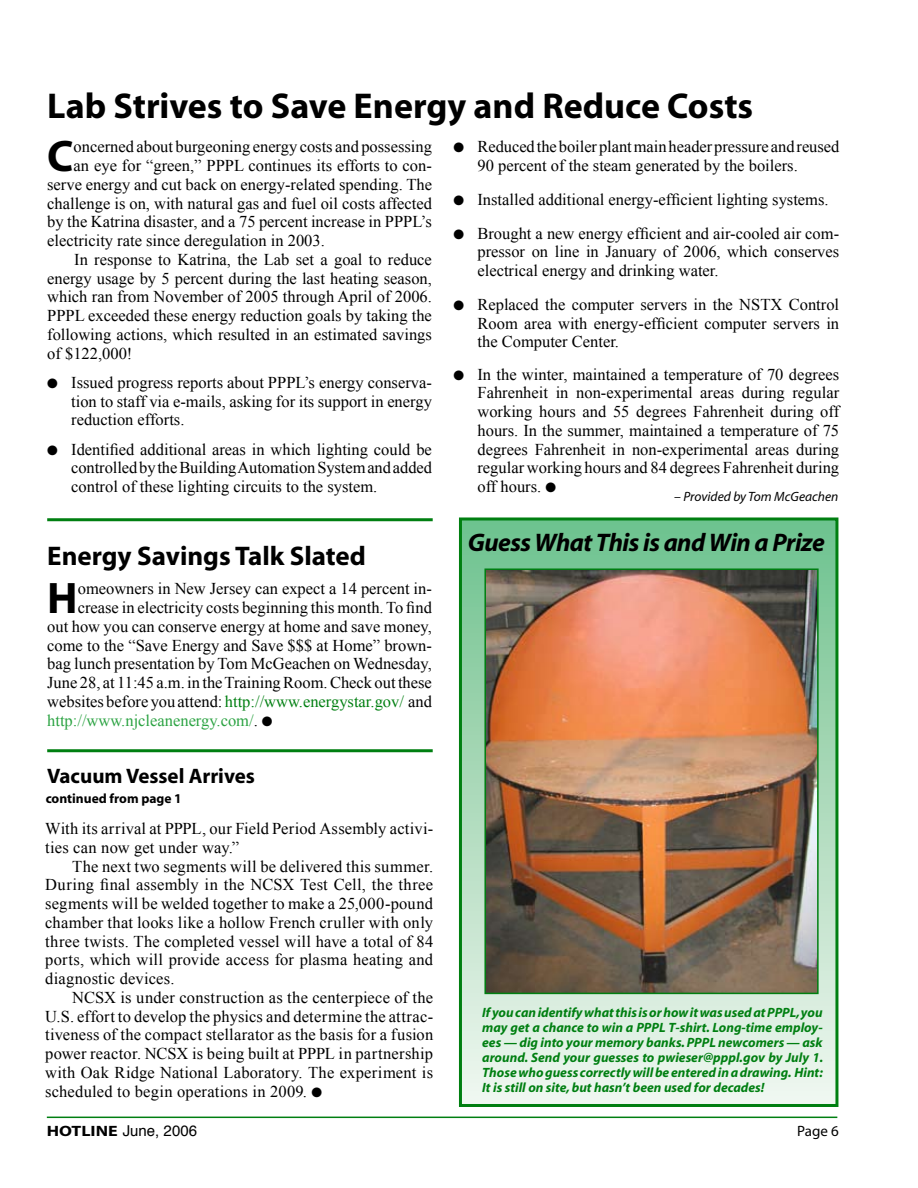
<style>
.page{position:relative;width:918px;height:1188px;background:#fff}
.page>*{position:absolute;margin:0;border:0;box-sizing:border-box;transform-origin:0 0}
.t1{font:700 44.25px "Myriad";color:#000}
.t2{font:700 36px "Myriad";color:#000}
.t3{font:700 27px "Myriad";color:#000}
.t4{font:italic 700 25.5px "Myriad";letter-spacing:-.02em;color:#000}
.t5{font:700 21px "Myriad";color:#000}
.t6{font:16.5px/18.8px "Times New Roman";color:#000;text-align:justify}
.t7{font:16.5px "Times New Roman";color:#2ca343}
.t8{font:15px "Helvetica";color:#000}
.t9{font:15px "Myriad";color:#000}
.t10{font:italic 700 13.5px/15px "Myriad";color:#007f11;text-align:justify}
.t11{font:italic 13.5px "Myriad";color:#000}
.t12{font:700 13.5px "Myriad";color:#000}
.s1{color:#007f11}
.s2{color:#000}
.s3{font-family:"Myriad";font-weight:700}
</style>
<div class="page">
<div style="left:460px;top:519px;width:377px;height:586px;background:linear-gradient(to bottom,#6ec18d,#f0f6f0)"></div>
<div style="left:459px;top:517px;width:379px;height:590px;border:3px solid #007f11"></div>
<hr style="left:47px;top:1117px;width:790px;height:1px;background:#007f11">
<img style="left:487px;top:571px;width:329px;height:420px">
<div style="left:484px;top:568px;width:335px;height:426px;border:2px solid #007f11"></div>
<hr style="left:47px;top:518px;width:386px;height:3px;background:#007f11">
<hr style="left:47px;top:749px;width:386px;height:3px;background:#007f11">
<h2 class="t2" style="left:47px;top:87px;width:707px">Lab Strives to Save Energy and Reduce Costs</h2>
<h1 class="t1" style="left:47px;top:133px;width:28px">C</h1>
<p class="t6" style="left:74px;top:137px;width:360px">oncerned about burgeoning energy costs and possessing</p>
<p class="t6" style="left:478px;top:137px;width:363px;text-indent:-24px">● Reduced the boiler plant main header pressure and reused<br>90 percent of the steam generated by the boilers.</p>
<p class="t6" style="left:454px;top:190px;width:377px">● Installed additional energy-efficient lighting systems.</p>
<p class="t6" style="left:478px;top:223px;width:363px;text-indent:-24px">● Brought a new energy efficient and air-cooled air com&shy;pressor on line in January of 2006, which conserves electrical energy and drinking water.</p>
<p class="t6" style="left:478px;top:295px;width:363px;text-indent:-24px">● Replaced the computer servers in the NSTX Control Room area with energy-efficient computer servers in the Computer Center.</p>
<p class="t6" style="left:478px;top:364px;width:363px;text-indent:-24px">● In the winter, maintained a temperature of 70 degrees Fahrenheit in non-experimental areas during regular working hours and 55 degrees Fahrenheit during off hours. In the summer, maintained a temperature of 75 degrees Fahrenheit in non-experimental areas during regular working hours and 84 degrees Fahrenheit during off hours. ●</p>
<p class="t11" style="left:674px;top:490px;width:166px">– Provided by Tom McGeachen</p>
<p class="t6" style="left:74px;top:156px;width:360px">an eye for “green,” PPPL continues its efforts to con-</p>
<p class="t6" style="left:47px;top:175px;width:386px">serve energy and cut back on energy-related spending. The</p>
<p class="t6" style="left:47px;top:193px;width:386px">challenge is on, with natural gas and fuel oil costs affected</p>
<p class="t6" style="left:47px;top:212px;width:386px">by the Katrina disaster, and a 75 percent increase in PPPL’s</p>
<p class="t6" style="left:47px;top:231px;width:279px">electricity rate since deregulation in 2003.</p>
<p class="t6" style="left:74px;top:250px;width:359px">In response to Katrina, the Lab set a goal to reduce</p>
<p class="t6" style="left:47px;top:268px;width:386px">energy usage by 5 percent during the last heating season,</p>
<p class="t6" style="left:47px;top:287px;width:386px">which ran from November of 2005 through April of 2006.</p>
<p class="t6" style="left:47px;top:306px;width:386px">PPPL exceeded these energy reduction goals by taking the</p>
<p class="t6" style="left:47px;top:325px;width:386px">following actions, which resulted in an estimated savings</p>
<p class="t6" style="left:47px;top:343px;width:87px">of $122,000!</p>
<p class="t6" style="left:71px;top:373px;width:362px;text-indent:-24px">● Issued progress reports about PPPL’s energy conserva&shy;tion to staff via e-mails, asking for its support in energy reduction efforts.</p>
<p class="t6" style="left:71px;top:439px;width:362px;text-indent:-24px">● Identified additional areas in which lighting could be controlled by the Building Automation System and added control of these lighting circuits to the system.</p>
<h3 class="t3" style="left:47px;top:543px;width:320px">Energy Savings Talk Slated</h3>
<h1 class="t1" style="left:47px;top:575px;width:32px">H</h1>
<p class="t6" style="left:78px;top:579px;width:356px">omeowners in New Jersey can expect a 14 percent in-</p>
<p class="t6" style="left:78px;top:598px;width:356px">crease in electricity costs beginning this month. To find</p>
<p class="t6" style="left:47px;top:617px;width:386px">out how you can conserve energy at home and save money,</p>
<p class="t6" style="left:47px;top:636px;width:386px">come to the “Save Energy and Save $$$ at Home” brown-</p>
<p class="t6" style="left:47px;top:654px;width:386px">bag lunch presentation by Tom McGeachen on Wednesday,</p>
<p class="t6" style="left:47px;top:673px;width:386px">June 28, at 11:45 a.m. in the Training Room. Check out these</p>
<p class="t6" style="left:47px;top:692px;width:386px">websites before you attend: <span class="s1">http://www.energystar.gov/</span> and</p>
<p class="t7" style="left:47px;top:711px;width:227px">http://www.njcleanenergy.com/<span class="s2">.</span> <span class="s2">●</span></p>
<p class="t5" style="left:47px;top:765px;width:209px">Vacuum Vessel Arrives</p>
<p class="t12" style="left:46px;top:791px;width:138px">continued from page 1</p>
<p class="t6" style="left:45px;top:819px;width:389px">With its arrival at PPPL, our Field Period Assembly activi&shy;ties can now get under way.”</p>
<p class="t6" style="left:45px;top:857px;width:390px;text-indent:27px">The next two segments will be delivered this summer.<br>During final assembly in the NCSX Test Cell, the three segments will be welded together to make a 25,000-pound chamber that looks like a hollow French cruller with only three twists. The completed vessel will have a total of 84 ports, which will provide access for plasma heating and diagnostic devices.</p>
<p class="t6" style="left:45px;top:988px;width:390px;text-indent:27px">NCSX is under construction as the centerpiece of the U.S. effort to develop the physics and determine the attrac&shy;tiveness of the compact stellarator as the basis for a fusion power reactor. NCSX is being built at PPPL in partnership with Oak Ridge National Laboratory. The experiment is scheduled to begin operations in 2009. ●</p>
<h3 class="t4" style="left:468px;top:529px;width:359px">Guess What This is and Win a Prize</h3>
<p class="t10" style="left:482px;top:1005px;width:343px">If you can identify what this is or how it was used at PPPL, you may get a chance to win a PPPL T-shirt. Long-time employ&shy;ees — dig into your memory banks. PPPL newcomers — ask around. Send your guesses to pwieser@pppl.gov by July 1.<br>Those who guess correctly will be entered in a drawing. Hint:<br>It is still on site, but hasn’t been used for decades!</p>
<p class="t8" style="left:47px;top:1118px;width:152px"><span class="s3">HOTLINE</span> June, 2006</p>
<p class="t9" style="left:797px;top:1124px;width:43px">Page 6</p>
</div>
